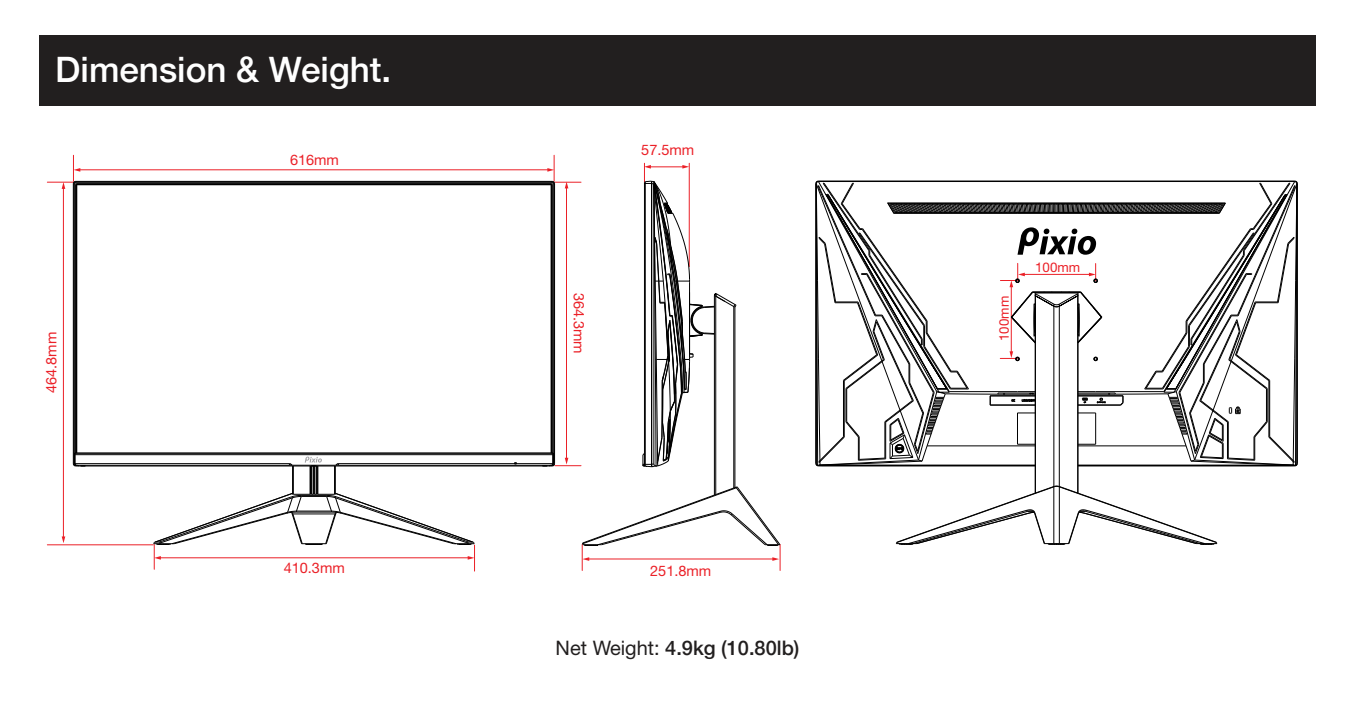
<style>
.page{position:relative;width:1347px;height:709px;background:#fff}
.page>*{position:absolute;margin:0;border:0;box-sizing:border-box;transform-origin:0 0}
.t1{font:500 35px "Helvetica Neue";color:#fff}
.t2{font:500 20px "Helvetica Neue";color:#221f1f}
.t3{font:14.5px "Helvetica Neue";color:#eb2027}
.t4{font:13.25px "Helvetica Neue";color:#eb2027}
.s1{font-weight:400}
</style>
<div class="page">
<div style="left:39px;top:35px;width:1276px;height:71px;background:#221f1f"></div>
<hr style="left:47px;top:544px;width:106px;height:1px;background:#eb2027">
<hr style="left:63px;top:188px;width:1px;height:349px;background:#eb2027">
<svg style="left:62px;top:536px;width:3px;height:7px"></svg>
<hr style="left:566px;top:187px;width:1px;height:272px;background:#eb2027">
<hr style="left:79px;top:169px;width:469px;height:1px;background:#eb2027">
<hr style="left:1034px;top:293px;width:1px;height:200px;background:#000">
<hr style="left:1035px;top:294px;width:1px;height:199px;background:#000">
<hr style="left:1053px;top:304px;width:1px;height:182px;background:#000">
<hr style="left:1058px;top:304px;width:1px;height:182px;background:#000">
<hr style="left:1077px;top:293px;width:1px;height:200px;background:#000">
<svg style="left:895px;top:486px;width:322px;height:59px"></svg>
<svg style="left:815px;top:181px;width:482px;height:286px"></svg>
<hr style="left:714px;top:295px;width:1px;height:200px;background:#000">
<hr style="left:715px;top:296px;width:1px;height:198px;background:#000">
<hr style="left:733px;top:306px;width:1px;height:182px;background:#000">
<hr style="left:734px;top:307px;width:1px;height:180px;background:#000">
<svg style="left:582px;top:486px;width:198px;height:84px"></svg>
<svg style="left:642px;top:163px;width:94px;height:304px"></svg>
<hr style="left:73px;top:184px;width:1px;height:279px;background:#000">
<hr style="left:74px;top:184px;width:1px;height:279px;background:#000">
<hr style="left:75px;top:184px;width:1px;height:269px;background:#000">
<hr style="left:76px;top:185px;width:1px;height:268px;background:#000">
<hr style="left:339px;top:465px;width:212px;height:1px;background:#000">
<hr style="left:76px;top:465px;width:213px;height:1px;background:#000">
<hr style="left:75px;top:463px;width:215px;height:1px;background:#000">
<hr style="left:338px;top:463px;width:176px;height:1px;background:#000">
<hr style="left:516px;top:463px;width:37px;height:1px;background:#000">
<hr style="left:75px;top:454px;width:478px;height:1px;background:#000">
<hr style="left:75px;top:453px;width:478px;height:1px;background:#000">
<hr style="left:75px;top:452px;width:478px;height:1px;background:#000">
<hr style="left:550px;top:185px;width:1px;height:268px;background:#000">
<hr style="left:551px;top:184px;width:1px;height:269px;background:#000">
<hr style="left:553px;top:184px;width:1px;height:279px;background:#000">
<hr style="left:554px;top:184px;width:1px;height:279px;background:#000">
<hr style="left:77px;top:184px;width:474px;height:1px;background:#000">
<hr style="left:76px;top:183px;width:475px;height:1px;background:#000">
<hr style="left:76px;top:182px;width:476px;height:1px;background:#000">
<hr style="left:76px;top:181px;width:476px;height:1px;background:#000">
<svg style="left:547px;top:155px;width:34px;height:33px"></svg>
<svg style="left:47px;top:155px;width:33px;height:34px"></svg>
<svg style="left:73px;top:453px;width:13px;height:14px"></svg>
<svg style="left:542px;top:452px;width:39px;height:15px"></svg>
<svg style="left:153px;top:456px;width:322px;height:115px"></svg>
<h1 class="t1" style="left:55px;top:41px;width:337px">Dimension &amp; Weight.</h1>
<p class="t3" style="left:43px;top:393px;width:63px;rotate:-90deg">464.8mm</p>
<p class="t3" style="left:290px;top:151px;width:51px">616mm</p>
<p class="t3" style="left:587px;top:292px;width:63px;rotate:90deg">364.3mm</p>
<p class="t3" style="left:641px;top:141px;width:55px">57.5mm</p>
<p class="t3" style="left:284px;top:559px;width:63px">410.3mm</p>
<p class="t3" style="left:650px;top:562px;width:63px">251.8mm</p>
<h2 class="t2" style="left:555px;top:632px;width:245px"><span class="s1">Net Weight:</span> 4.9kg (10.80lb)</h2>
<p class="t4" style="left:996px;top:341px;width:46px;rotate:-90deg">100mm</p>
<p class="t4" style="left:1035px;top:259px;width:46px">100mm</p>
</div>
